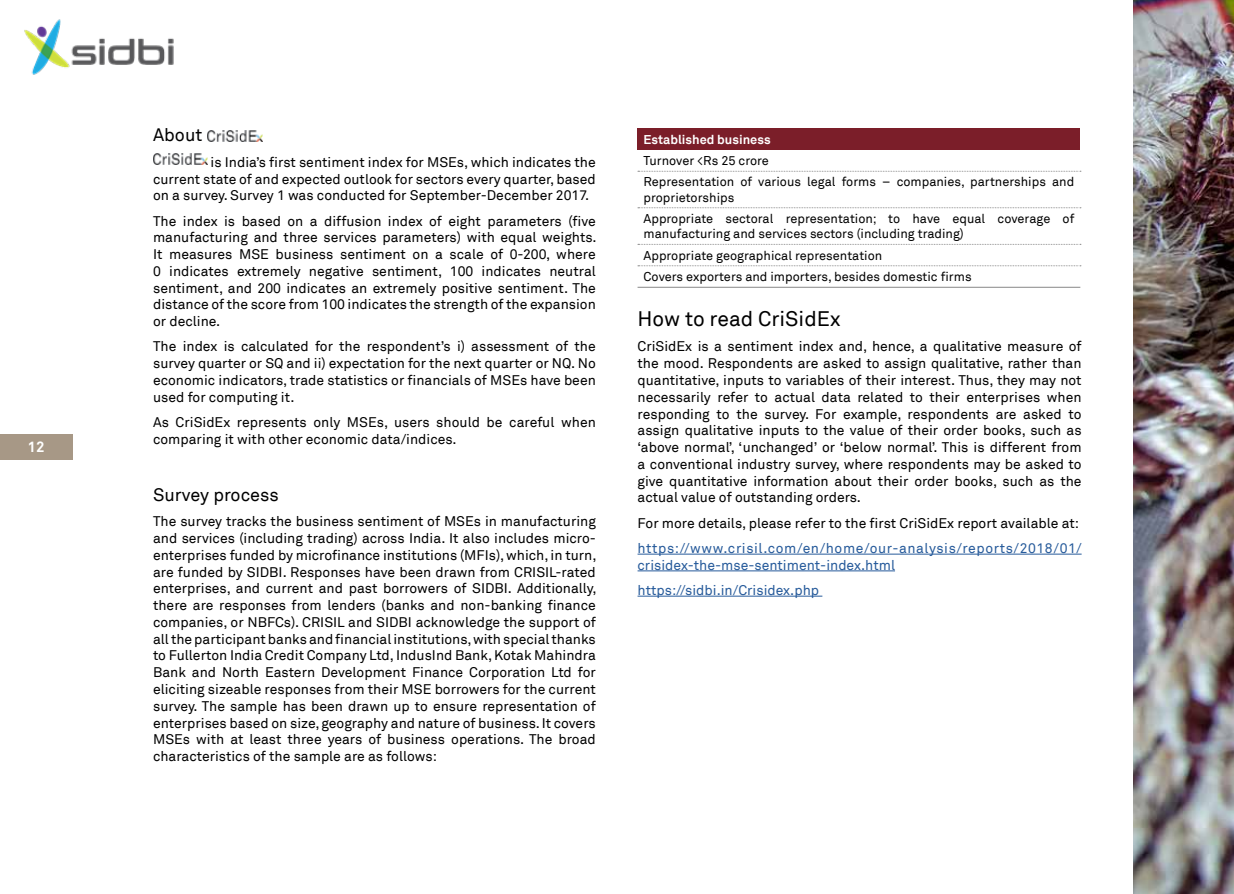
<style>
.page{position:relative;width:1234px;height:894px;background:#fff}
.page>*{position:absolute;margin:0;border:0;box-sizing:border-box;transform-origin:0 0}
.t1{font:21px "Akkurat Pro";color:#000}
.t2{font:18px "Akkurat Pro";color:#000}
.t3{font:700 15px "Akkurat Pro";color:#fff}
.t4{font:13.95px/16.8px "Akkurat Pro";color:#000;text-align:justify}
.t5{font:13.95px/16.8px "Akkurat Pro";letter-spacing:.04em;color:#275b9b}
.t6{font:13.95px "Akkurat Pro";color:#275b9b}
.t7{font:12.75px/21.3px "Akkurat Pro";color:#000}
.t8{font:700 12.75px "Akkurat Pro";color:#fff}
</style>
<div class="page">
<div style="left:0;top:434px;width:72px;height:25px;background:#a79886"></div>
<img style="left:24px;top:19px;width:150px;height:56px">
<hr style="left:637px;top:553px;width:444px;height:1px;background:#275b9b">
<hr style="left:637px;top:570px;width:258px;height:1px;background:#275b9b">
<hr style="left:637px;top:595px;width:185px;height:1px;background:#275b9b">
<div style="left:637px;top:128px;width:443px;height:22px;background:#7b1e29"></div>
<hr style="left:637px;top:287px;width:443px;height:1px;background:#878787">
<svg style="left:638px;top:171px;width:442px;height:1px"></svg>
<svg style="left:638px;top:207px;width:442px;height:1px"></svg>
<svg style="left:638px;top:244px;width:442px;height:1px"></svg>
<svg style="left:638px;top:265px;width:442px;height:1px"></svg>
<img style="left:1133px;top:0;width:100px;height:893px">
<svg style="left:155px;top:153px;width:47px;height:1px"></svg>
<img style="left:153px;top:154px;width:54px;height:11px">
<svg style="left:208px;top:141px;width:54px;height:1px"></svg>
<img style="left:208px;top:130px;width:54px;height:11px">
<p class="t3" style="left:28px;top:437px;width:19px">12</p>
<p class="t2" style="left:153px;top:124px;width:51px">About</p>
<p class="t4" style="left:153px;top:154px;width:444px;text-indent:57px">is India’s first sentiment index for MSEs, which indicates the current state of and expected outlook for sectors every quarter, based on a survey. Survey 1 was conducted for September-December 2017.</p>
<p class="t4" style="left:153px;top:213px;width:445px">The index is based on a diffusion index of eight parameters (five manufacturing and three services parameters) with equal weights.<br>It measures MSE business sentiment on a scale of 0-200, where 0 indicates extremely negative sentiment, 100 indicates neutral sentiment, and 200 indicates an extremely positive sentiment. The distance of the score from 100 indicates the strength of the expansion or decline.</p>
<p class="t4" style="left:153px;top:338px;width:444px">The index is calculated for the respondent’s i) assessment of the survey quarter or SQ and ii) expectation for the next quarter or NQ. No economic indicators, trade statistics or financials of MSEs have been used for computing it.</p>
<p class="t4" style="left:153px;top:414px;width:444px">As CriSidEx represents only MSEs, users should be careful when comparing it with other economic data/indices.</p>
<p class="t2" style="left:153px;top:484px;width:127px">Survey process</p>
<p class="t4" style="left:153px;top:513px;width:445px">The survey tracks the business sentiment of MSEs in manufacturing and services (including trading) across India. It also includes micro&shy;enterprises funded by microfinance institutions (MFIs), which, in turn, are funded by SIDBI. Responses have been drawn from CRISIL-rated enterprises, and current and past borrowers of SIDBI. Additionally, there are responses from lenders (banks and non-banking finance companies, or NBFCs). CRISIL and SIDBI acknowledge the support of all the participant banks and financial institutions, with special thanks to Fullerton India Credit Company Ltd, IndusInd Bank, Kotak Mahindra Bank and North Eastern Development Finance Corporation Ltd for eliciting sizeable responses from their MSE borrowers for the current survey. The sample has been drawn up to ensure representation of enterprises based on size, geography and nature of business. It covers MSEs with at least three years of business operations. The broad characteristics of the sample are as follows:</p>
<p class="t8" style="left:643px;top:131px;width:129px">Established business</p>
<p class="t7" style="left:643px;top:150px;width:432px">Turnover &lt;Rs 25 crore<br>Representation of various legal forms – companies, partnerships and</p>
<p class="t7" style="left:643px;top:187px;width:432px">proprietorships<br>Appropriate sectoral representation; to have equal coverage of</p>
<p class="t7" style="left:643px;top:223px;width:329px">manufacturing and services sectors (including trading)<br>Appropriate geographical representation<br>Covers exporters and importers, besides domestic firms</p>
<h1 class="t1" style="left:637px;top:306px;width:204px">How to read CriSidEx</h1>
<p class="t4" style="left:637px;top:338px;width:445px">CriSidEx is a sentiment index and, hence, a qualitative measure of the mood. Respondents are asked to assign qualitative, rather than quantitative, inputs to variables of their interest. Thus, they may not necessarily refer to actual data related to their enterprises when responding to the survey. For example, respondents are asked to assign qualitative inputs to the value of their order books, such as ‘above normal’, ‘unchanged’ or ‘below normal’. This is different from a conventional industry survey, where respondents may be asked to give quantitative information about their order books, such as the actual value of outstanding orders.</p>
<p class="t4" style="left:637px;top:514px;width:443px">For more details, please refer to the first CriSidEx report available at:</p>
<p class="t5" style="left:637px;top:539px;width:445px">https://www.crisil.com/en/home/our-analysis/reports/2018/01/ crisidex-the-mse-sentiment-index.html</p>
<p class="t6" style="left:637px;top:581px;width:183px">https://sidbi.in/Crisidex.php</p>
</div>
